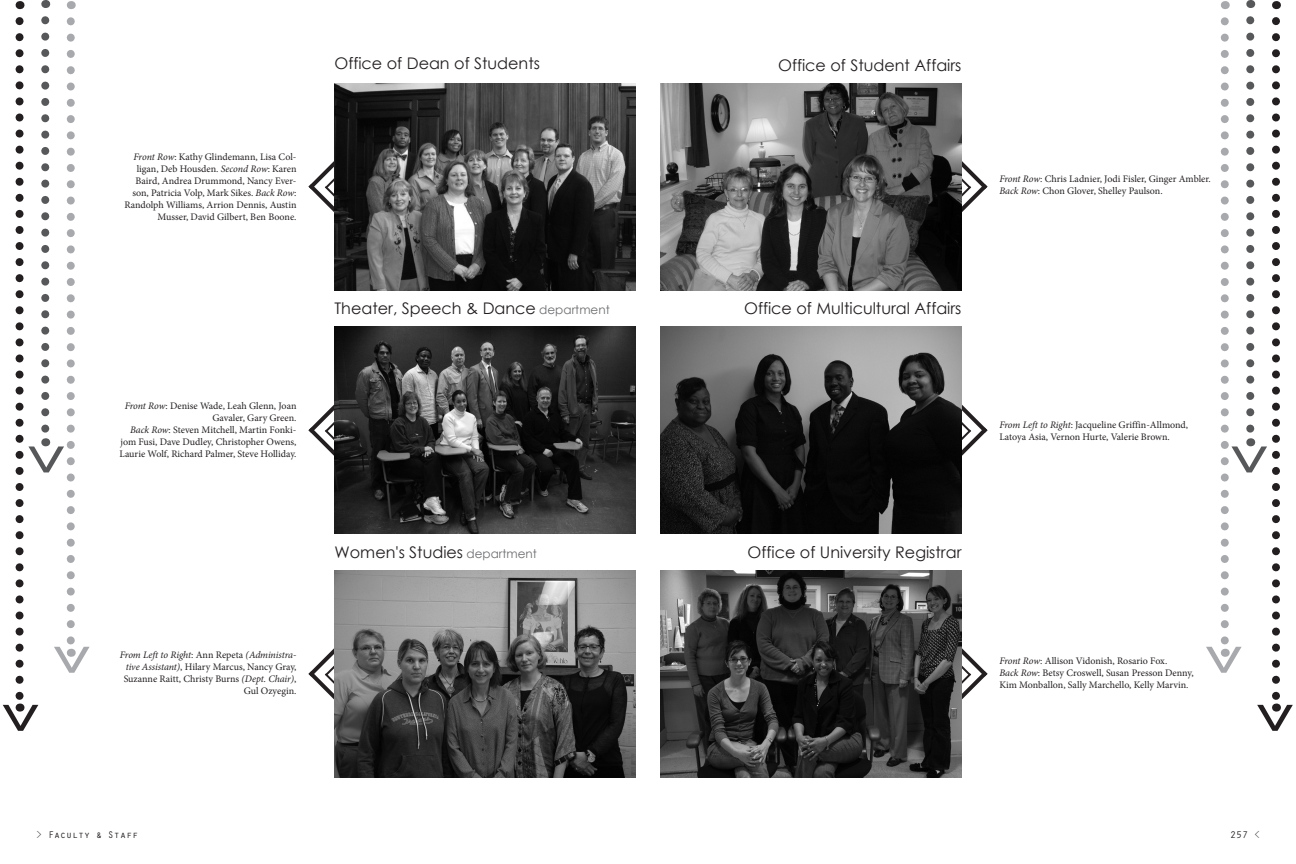
<style>
.page{position:relative;width:1296px;height:864px;background:#fff}
.page>*{position:absolute;margin:0;border:0;box-sizing:border-box;transform-origin:0 0}
.t1{font:500 75px "Eras ITC";color:#231f20;scale:.8 1}
.t2{font:500 75px "Eras ITC";color:#57585a;scale:.8 1}
.t3{font:500 75px "Eras ITC";color:#a8a9ad;scale:.8 1}
.t4{font:16px "Century Gothic";color:#231f20}
.t5{font:10px/12px "Minion Pro";color:#231f20}
.t6{font:italic 10px "Minion Pro";letter-spacing:-.01em;color:#231f20}
.t7{font:10px "Orator Std";color:#231f20}
.s1{font-style:italic}
.s2{font-size:12px;color:#6c6d70}
.s3{font-style:normal}
</style>
<div class="page">
<svg style="left:962px;top:404px;width:26px;height:52px"></svg>
<img style="left:660px;top:327px;width:302px;height:207px">
<svg style="left:1272px;top:21px;width:8px;height:691px"></svg>
<svg style="left:1246px;top:20px;width:8px;height:426px"></svg>
<svg style="left:1221px;top:21px;width:8px;height:636px"></svg>
<svg style="left:308px;top:648px;width:26px;height:52px"></svg>
<img style="left:334px;top:570px;width:302px;height:208px">
<svg style="left:308px;top:405px;width:26px;height:51px"></svg>
<img style="left:334px;top:327px;width:302px;height:207px">
<svg style="left:308px;top:161px;width:26px;height:51px"></svg>
<img style="left:334px;top:83px;width:302px;height:207px">
<svg style="left:962px;top:161px;width:26px;height:51px"></svg>
<img style="left:660px;top:83px;width:302px;height:207px">
<svg style="left:962px;top:648px;width:26px;height:52px"></svg>
<img style="left:660px;top:570px;width:302px;height:208px">
<svg style="left:15px;top:20px;width:61px;height:692px"></svg>
<p class="t5" style="left:124px;top:151px;width:174px;text-align:right"><span class="s1">Front Row</span>: Kathy Glindemann, Lisa Col&shy;ligan, Deb Housden. <span class="s1">Second Row</span>: Karen Baird, Andrea Drummond, Nancy Ever&shy;son, Patricia Volp, Mark Sikes. <span class="s1">Back Row</span>:<br>Randolph Williams, Arrion Dennis, Austin Musser, David Gilbert, Ben Boone.</p>
<p class="t5" style="left:125px;top:400px;width:173px;text-align:right"><span class="s1">Front Row</span>: Denise Wade, Leah Glenn, Joan<br>Gavaler, Gary Green.</p>
<p class="t5" style="left:120px;top:424px;width:178px;text-align:justify;text-indent:10px"><span class="s1">Back Row</span>: Steven Mitchell, Martin Fonki&shy;jom Fusi, Dave Dudley, Christopher Owens, Laurie Wolf, Richard Palmer, Steve Holliday.</p>
<p class="t4" style="left:334px;top:52px;width:207px">Office of Dean of Students</p>
<p class="t4" style="left:778px;top:54px;width:185px">Office of Student Affairs</p>
<p class="t5" style="left:999px;top:173px;width:213px"><span class="s1">Front Row</span>: Chris Ladnier, Jodi Fisler, Ginger Ambler.</p>
<p class="t5" style="left:999px;top:185px;width:165px"><span class="s1">Back Row</span>: Chon Glover, Shelley Paulson.</p>
<p class="t4" style="left:334px;top:297px;width:277px">Theater, Speech &amp; Dance <span class="s2">department</span></p>
<p class="t4" style="left:334px;top:541px;width:204px">Women's Studies <span class="s2">department</span></p>
<p class="t4" style="left:744px;top:297px;width:219px">Office of Multicultural Affairs</p>
<p class="t5" style="left:999px;top:419px;width:190px"><span class="s1">From Left to Right</span>: Jacqueline Griffin-Allmond,<br>Latoya Asia, Vernon Hurte, Valerie Brown.</p>
<p class="t4" style="left:748px;top:541px;width:215px">Office of University Registrar</p>
<p class="t2" style="left:1291px;top:444px;width:39px;rotate:90deg">&gt;</p>
<p class="t6" style="left:120px;top:648px;width:178px">From Left to Right<span class="s3">: Ann Repeta</span> (Administra-</p>
<p class="t3" style="left:1265px;top:645px;width:39px;rotate:90deg">&gt;</p>
<p class="t5" style="left:999px;top:655px;width:169px"><span class="s1">Front Row</span>: Allison Vidonish, Rosario Fox.</p>
<p class="t5" style="left:999px;top:667px;width:196px"><span class="s1">Back Row</span>: Betsy Croswell, Susan Presson Denny,<br>Kim Monballon, Sally Marchello, Kelly Marvin.</p>
<p class="t5" style="left:124px;top:661px;width:174px"><span class="s1">tive Assistant)</span>, Hilary Marcus, Nancy Gray,<br>Suzanne Raitt, Christy Burns <span class="s1">(Dept. Chair)</span>,</p>
<p class="t5" style="left:244px;top:685px;width:54px">Gul Ozyegin.</p>
<p class="t1" style="left:1317px;top:703px;width:39px;rotate:90deg">&gt;</p>
<p class="t7" style="left:36px;top:828px;width:103px">&gt; Faculty &amp; Staff</p>
<p class="t7" style="left:1230px;top:828px;width:31px">257 &lt;</p>
</div>
